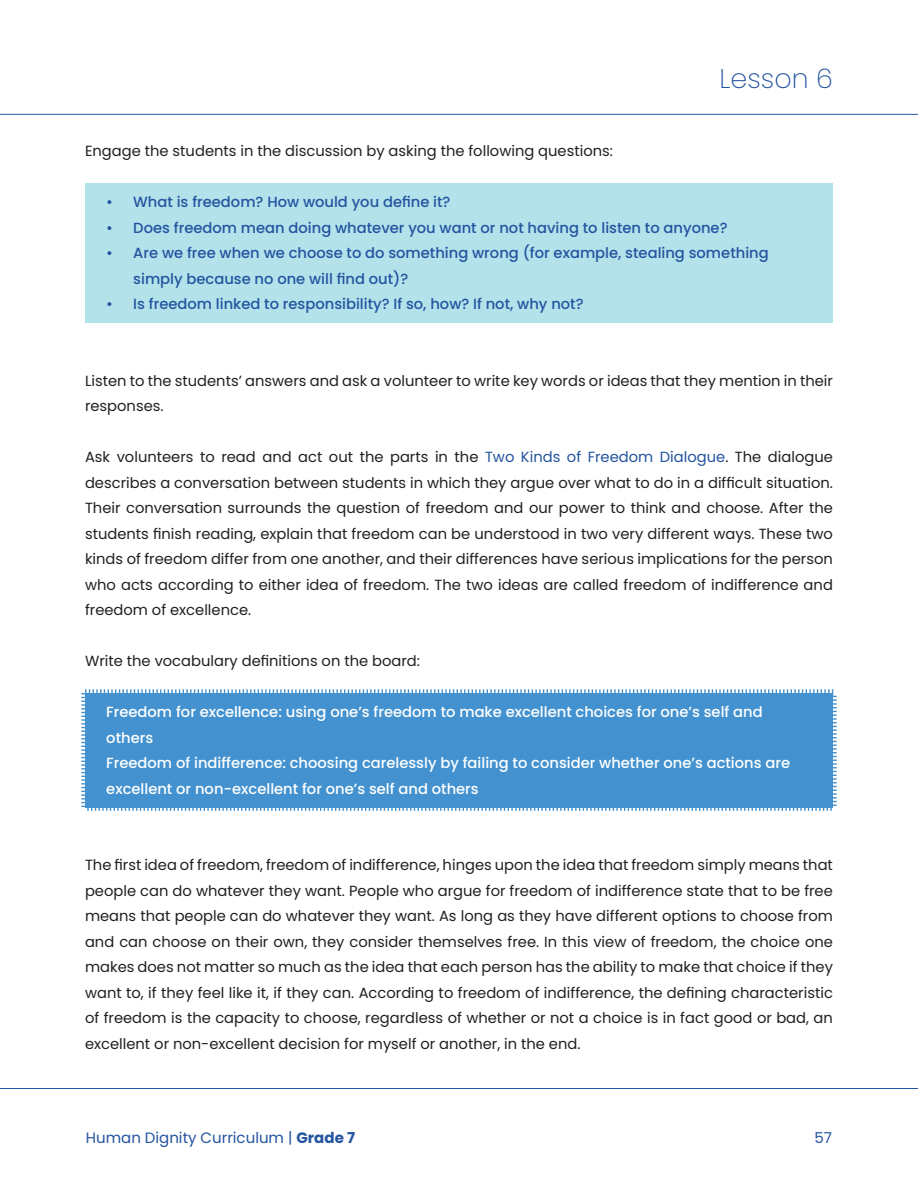
<style>
.page{position:relative;width:918px;height:1188px;background:#fff}
.page>*{position:absolute;margin:0;border:0;box-sizing:border-box;transform-origin:0 0}
.t1{font:200 27px "Poppins";color:#23549f}
.t2{font:15px "Poppins";color:#23549f}
.body{font:14.7px/25.5px "Poppins";color:#231f20;text-align:justify}
.t3{font:500 14.7px/25.5px "Poppins";color:#23549f}
.definitions{font:500 14.7px/25.5px "Poppins";color:#fff}
.s1{color:#23549f}
.s2{font-weight:700}
</style>
<div class="page">
<hr style="left:0;top:114px;width:918px;height:1px;background:#23549f">
<hr style="left:0;top:1088px;width:918px;height:1px;background:#23549f">
<div style="left:85px;top:183px;width:748px;height:38px;background:#b3e2eb"></div>
<div style="left:85px;top:209px;width:748px;height:37px;background:#b3e2eb"></div>
<div style="left:85px;top:234px;width:748px;height:63px;background:#b3e2eb"></div>
<div style="left:85px;top:285px;width:748px;height:38px;background:#b3e2eb"></div>
<div style="left:81px;top:689px;width:756px;height:122px;background:#4392cf"></div>
<h1 class="t1" style="left:720px;top:63px;width:115px">Lesson 6</h1>
<p class="body" style="left:85px;top:138px;width:529px">Engage the students in the discussion by asking the following questions:</p>
<p class="t3" style="left:106px;top:189px;width:346px">• What is freedom? How would you define it?</p>
<p class="t3" style="left:106px;top:215px;width:623px">• Does freedom mean doing whatever you want or not having to listen to anyone?</p>
<p class="t3" style="left:133px;top:240px;width:637px;text-indent:-27px">• Are we free when we choose to do something wrong (for example, stealing something simply because no one will find out)?</p>
<p class="t3" style="left:106px;top:291px;width:479px">• Is freedom linked to responsibility? If so, how? If not, why not?</p>
<p class="body" style="left:85px;top:368px;width:750px">Listen to the students’ answers and ask a volunteer to write key words or ideas that they mention in their responses.</p>
<p class="body" style="left:85px;top:444px;width:749px">Ask volunteers to read and act out the parts in the <span class="s1">Two Kinds of Freedom Dialogue</span>. The dialogue describes a conversation between students in which they argue over what to do in a difficult situation.<br>Their conversation surrounds the question of freedom and our power to think and choose. After the students finish reading, explain that freedom can be understood in two very different ways. These two kinds of freedom differ from one another, and their differences have serious implications for the person who acts according to either idea of freedom. The two ideas are called freedom of indifference and freedom of excellence.</p>
<p class="body" style="left:85px;top:648px;width:336px">Write the vocabulary definitions on the board:</p>
<p class="definitions" style="left:106px;top:699px;width:658px">Freedom for excellence: using one’s freedom to make excellent choices for one’s self and others</p>
<p class="definitions" style="left:106px;top:750px;width:685px">Freedom of indifference: choosing carelessly by failing to consider whether one’s actions are excellent or non-excellent for one’s self and others</p>
<p class="body" style="left:85px;top:852px;width:749px">The first idea of freedom, freedom of indifference, hinges upon the idea that freedom simply means that people can do whatever they want. People who argue for freedom of indifference state that to be free means that people can do whatever they want. As long as they have different options to choose from and can choose on their own, they consider themselves free. In this view of freedom, the choice one makes does not matter so much as the idea that each person has the ability to make that choice if they want to, if they feel like it, if they can. According to freedom of indifference, the defining characteristic of freedom is the capacity to choose, regardless of whether or not a choice is in fact good or bad, an excellent or non-excellent decision for myself or another, in the end.</p>
<p class="t2" style="left:86px;top:1129px;width:271px">Human Dignity Curriculum | <span class="s2">Grade 7</span></p>
<p class="t2" style="left:814px;top:1129px;width:19px">57</p>
</div>
